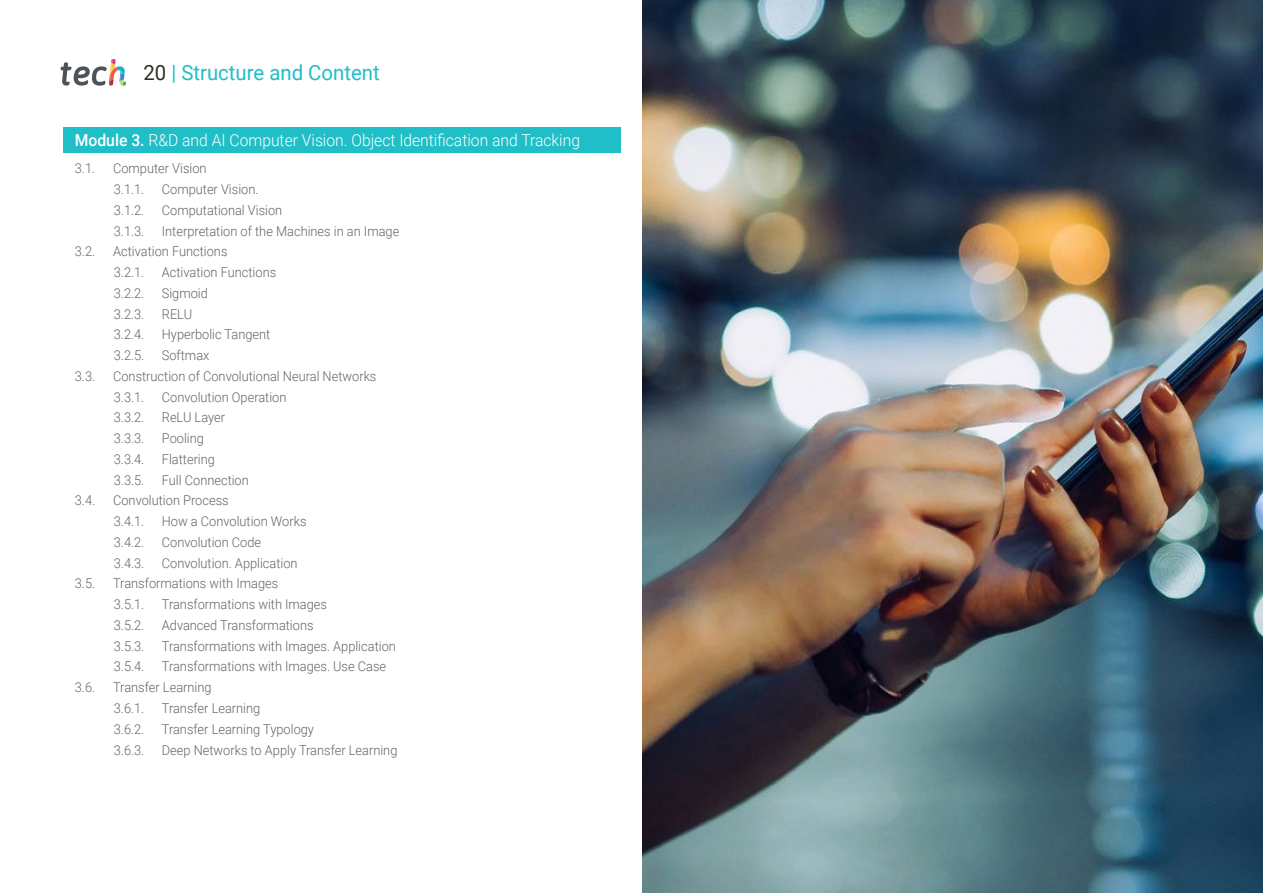
<style>
.page{position:relative;width:1263px;height:893px;background:#fff}
.page>*{position:absolute;margin:0;border:0;box-sizing:border-box;transform-origin:0 0}
.t1{font:21px "Roboto";color:#20bec6}
.t2{font:300 16.5px "Roboto";color:#fff;scale:.95 1}
.t3{font:300 13.5px/20.7px "Roboto";color:#61646a;scale:.95 1}
.s1{color:#312e20}
.s2{font-weight:500}
</style>
<div class="page">
<svg style="left:61px;top:59px;width:65px;height:27px"></svg>
<img style="left:642px;top:0;width:621px;height:893px">
<div style="left:64px;top:128px;width:557px;height:25px;background:#20bec6"></div>
<h1 class="t1" style="left:144px;top:57px;width:238px"><span class="s1">20</span> | Structure and Content</h1>
<p class="t2" style="left:75px;top:129px;width:533px"><span class="s2">Module 3.</span> R&amp;D and AI Computer Vision. Object Identification and Tracking</p>
<p class="t3" style="left:75px;top:158px;width:23px">3.1.</p>
<p class="t3" style="left:113px;top:158px;width:100px">Computer Vision<br>3.1.1.</p>
<p class="t3" style="left:162px;top:179px;width:103px">Computer Vision.</p>
<p class="t3" style="left:114px;top:199px;width:34px">3.1.2.</p>
<p class="t3" style="left:162px;top:199px;width:128px">Computational Vision</p>
<p class="t3" style="left:114px;top:220px;width:34px">3.1.3.</p>
<p class="t3" style="left:162px;top:220px;width:251px">Interpretation of the Machines in an Image</p>
<p class="t3" style="left:75px;top:241px;width:23px">3.2.</p>
<p class="t3" style="left:113px;top:241px;width:122px">Activation Functions<br>3.2.1.</p>
<p class="t3" style="left:162px;top:262px;width:122px">Activation Functions</p>
<p class="t3" style="left:114px;top:282px;width:34px">3.2.2.</p>
<p class="t3" style="left:162px;top:282px;width:50px">Sigmoid</p>
<p class="t3" style="left:114px;top:303px;width:34px">3.2.3.</p>
<p class="t3" style="left:162px;top:303px;width:33px">RELU</p>
<p class="t3" style="left:114px;top:324px;width:34px">3.2.4.</p>
<p class="t3" style="left:162px;top:324px;width:116px">Hyperbolic Tangent</p>
<p class="t3" style="left:114px;top:345px;width:34px">3.2.5.</p>
<p class="t3" style="left:162px;top:345px;width:52px">Softmax</p>
<p class="t3" style="left:75px;top:365px;width:23px">3.3.</p>
<p class="t3" style="left:113px;top:365px;width:279px">Construction of Convolutional Neural Networks<br>3.3.1.</p>
<p class="t3" style="left:162px;top:386px;width:133px">Convolution Operation</p>
<p class="t3" style="left:114px;top:407px;width:34px">3.3.2.</p>
<p class="t3" style="left:162px;top:407px;width:68px">ReLU Layer</p>
<p class="t3" style="left:114px;top:428px;width:34px">3.3.3.</p>
<p class="t3" style="left:162px;top:428px;width:46px">Pooling</p>
<p class="t3" style="left:114px;top:448px;width:34px">3.3.4.</p>
<p class="t3" style="left:162px;top:448px;width:57px">Flattering</p>
<p class="t3" style="left:114px;top:469px;width:34px">3.3.5.</p>
<p class="t3" style="left:162px;top:469px;width:93px">Full Connection</p>
<p class="t3" style="left:75px;top:490px;width:23px">3.4.</p>
<p class="t3" style="left:113px;top:490px;width:123px">Convolution Process<br>3.4.1.</p>
<p class="t3" style="left:162px;top:511px;width:154px">How a Convolution Works</p>
<p class="t3" style="left:114px;top:531px;width:34px">3.4.2.</p>
<p class="t3" style="left:162px;top:531px;width:106px">Convolution Code</p>
<p class="t3" style="left:114px;top:552px;width:34px">3.4.3.</p>
<p class="t3" style="left:162px;top:552px;width:144px">Convolution. Application</p>
<p class="t3" style="left:75px;top:573px;width:23px">3.5.</p>
<p class="t3" style="left:113px;top:573px;width:175px">Transformations with Images<br>3.5.1.</p>
<p class="t3" style="left:162px;top:594px;width:175px">Transformations with Images</p>
<p class="t3" style="left:114px;top:614px;width:34px">3.5.2.</p>
<p class="t3" style="left:162px;top:614px;width:161px">Advanced Transformations</p>
<p class="t3" style="left:114px;top:635px;width:34px">3.5.3.</p>
<p class="t3" style="left:162px;top:635px;width:248px">Transformations with Images. Application</p>
<p class="t3" style="left:114px;top:656px;width:34px">3.5.4.</p>
<p class="t3" style="left:162px;top:656px;width:238px">Transformations with Images. Use Case</p>
<p class="t3" style="left:75px;top:677px;width:23px">3.6.</p>
<p class="t3" style="left:113px;top:677px;width:105px">Transfer Learning<br>3.6.1.</p>
<p class="t3" style="left:162px;top:697px;width:105px">Transfer Learning</p>
<p class="t3" style="left:114px;top:718px;width:34px">3.6.2.</p>
<p class="t3" style="left:162px;top:718px;width:162px">Transfer Learning Typology</p>
<p class="t3" style="left:114px;top:739px;width:34px">3.6.3.</p>
<p class="t3" style="left:162px;top:739px;width:249px">Deep Networks to Apply Transfer Learning</p>
</div>
